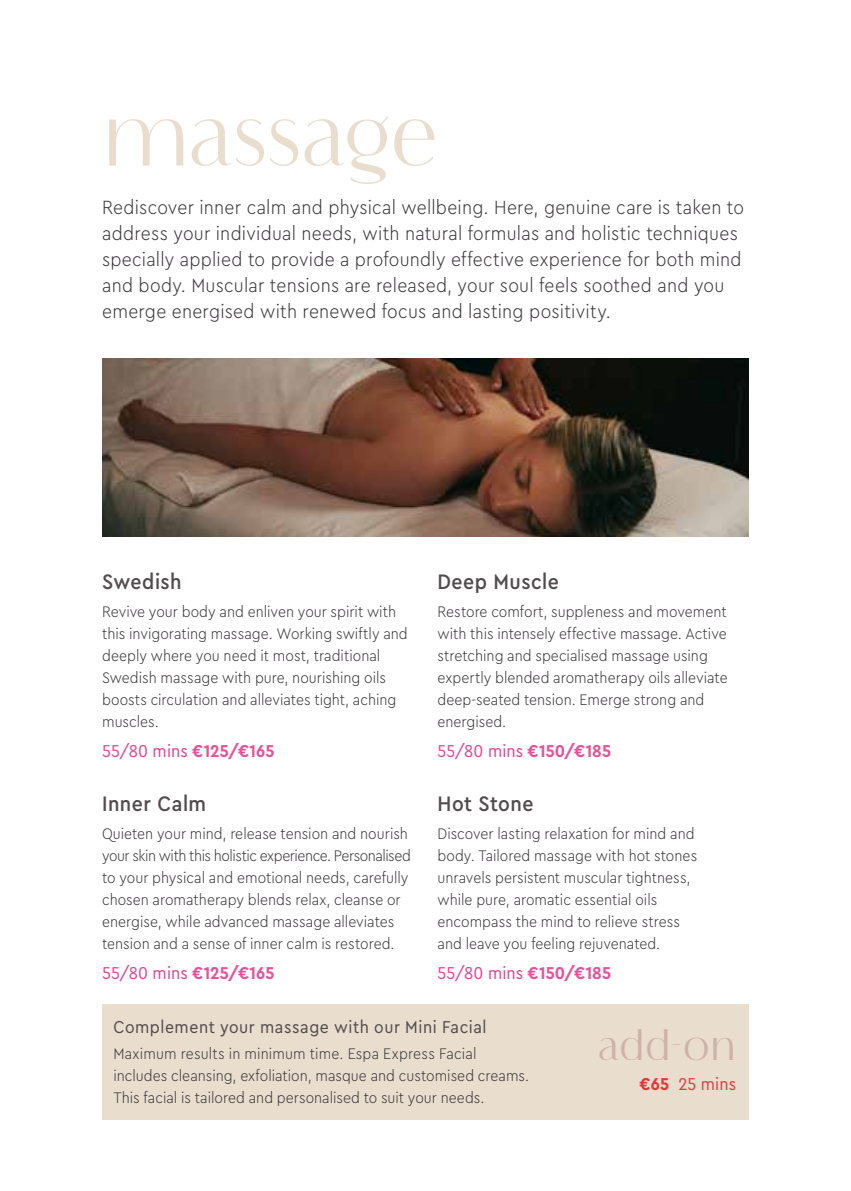
<style>
.page{position:relative;width:851px;height:1191px;background:#fff}
.page>*{position:absolute;margin:0;border:0;box-sizing:border-box;transform-origin:0 0}
.t1{font:92px "Flatline Sans";letter-spacing:-.02em;color:#e9ddcd}
.t2{font:44px "Flatline Sans";color:#cfb1aa}
.t3{font:500 22px "Cera Compact Pro";letter-spacing:.025em;color:#524c4e}
.t4{font:300 20px/26px "Cera Compact Pro";letter-spacing:.01em;color:#393539}
.t5{font:18px "Cera Compact Pro";letter-spacing:.01em;color:#df4595}
.t6{font:18px "Cera Compact Pro";letter-spacing:.03em;color:#524c4e}
.t7{font:18px "Cera Compact Pro";letter-spacing:.005em;color:#e83a41}
.t8{font:300 16px/22px "Cera Compact Pro";color:#393539}
.s1{font-weight:700;color:#e8529a}
.s2{font-weight:700;color:#e7333a}
</style>
<div class="page">
<img style="left:102px;top:358px;width:646px;height:178px">
<div style="left:102px;top:1004px;width:646px;height:116px;background:#e9ddcd"></div>
<h1 class="t1" style="left:102px;top:80px;width:337px">massage</h1>
<p class="t4" style="left:102px;top:193px;width:643px">Rediscover inner calm and physical wellbeing. Here, genuine care is taken to address your individual needs, with natural formulas and holistic techniques specially applied to provide a profoundly effective experience for both mind and body. Muscular tensions are released, your soul feels soothed and you emerge energised with renewed focus and lasting positivity.</p>
<h3 class="t3" style="left:102px;top:567px;width:81px">Swedish</h3>
<p class="t8" style="left:102px;top:600px;width:307px">Revive your body and enliven your spirit with this invigorating massage. Working swiftly and deeply where you need it most, traditional Swedish massage with pure, nourishing oils boosts circulation and alleviates tight, aching muscles.</p>
<p class="t5" style="left:102px;top:739px;width:174px">55/80 mins <span class="s1">€125/€165</span></p>
<h3 class="t3" style="left:102px;top:789px;width:106px">Inner Calm</h3>
<p class="t8" style="left:102px;top:822px;width:310px">Quieten your mind, release tension and nourish your skin with this holistic experience. Personalised to your physical and emotional needs, carefully chosen aromatherapy blends relax, cleanse or energise, while advanced massage alleviates tension and a sense of inner calm is restored.</p>
<p class="t5" style="left:102px;top:961px;width:174px">55/80 mins <span class="s1">€125/€165</span></p>
<h3 class="t3" style="left:437px;top:567px;width:123px">Deep Muscle</h3>
<p class="t8" style="left:437px;top:600px;width:291px">Restore comfort, suppleness and movement with this intensely effective massage. Active stretching and specialised massage using expertly blended aromatherapy oils alleviate deep-seated tension. Emerge strong and energised.</p>
<p class="t5" style="left:437px;top:739px;width:175px">55/80 mins <span class="s1">€150/€185</span></p>
<h3 class="t3" style="left:437px;top:789px;width:97px">Hot Stone</h3>
<p class="t8" style="left:437px;top:822px;width:261px">Discover lasting relaxation for mind and body. Tailored massage with hot stones unravels persistent muscular tightness, while pure, aromatic essential oils encompass the mind to relieve stress and leave you feeling rejuvenated.</p>
<p class="t5" style="left:437px;top:961px;width:175px">55/80 mins <span class="s1">€150/€185</span></p>
<p class="t6" style="left:113px;top:1015px;width:374px">Complement your massage with our Mini Facial</p>
<p class="t8" style="left:113px;top:1042px;width:417px">Maximum results in minimum time. Espa Express Facial includes cleansing, exfoliation, masque and customised creams.<br>This facial is tailored and personalised to suit your needs.</p>
<h2 class="t2" style="left:597px;top:1019px;width:140px">add-on</h2>
<p class="t7" style="left:640px;top:1071px;width:98px"><span class="s2">€65</span> 25 mins</p>
</div>
